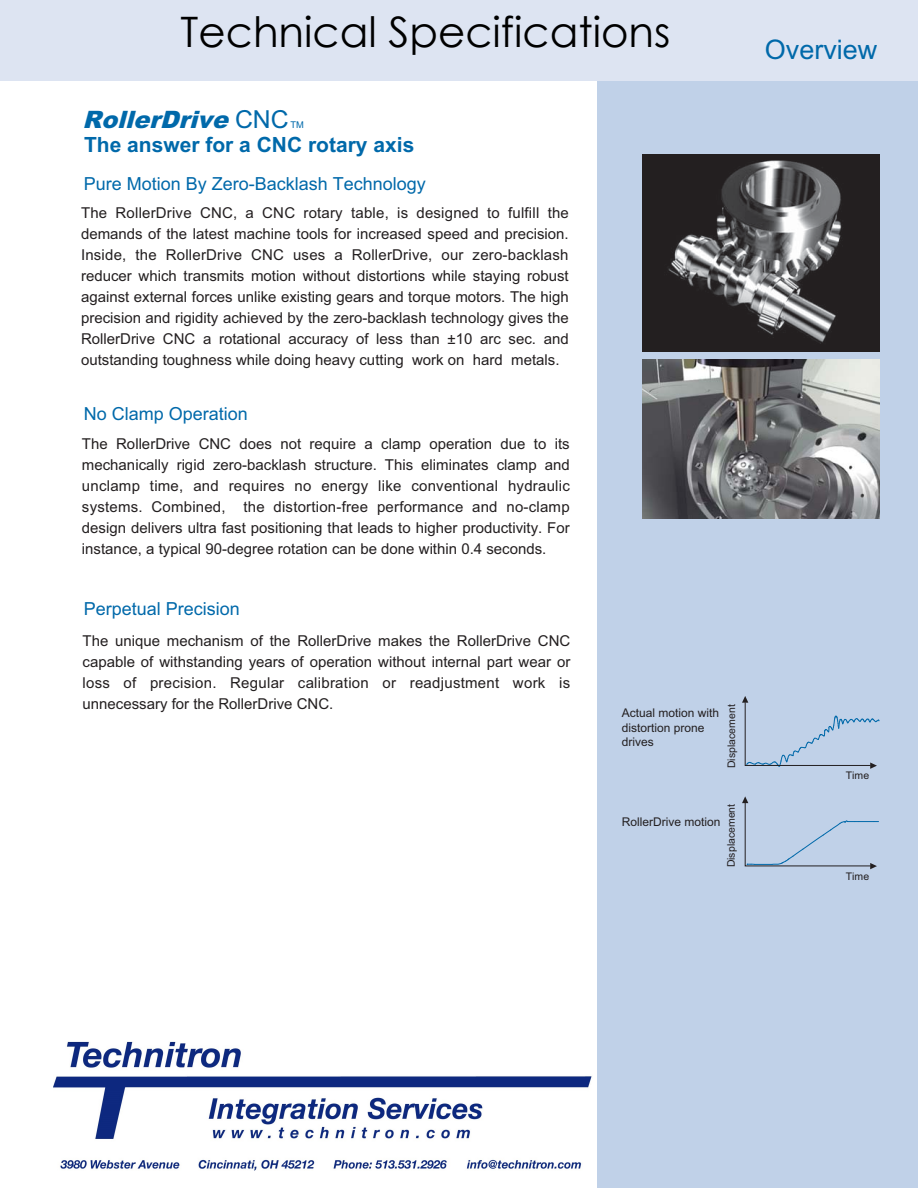
<style>
.page{position:relative;width:918px;height:1188px;background:#fff}
.page>*{position:absolute;margin:0;border:0;box-sizing:border-box;transform-origin:0 0}
.t1{font:42px "Century Gothic";color:#000}
.t2{font:27px "Arial";color:#0069aa}
.t3{font:italic 900 24px "Arial";color:#0069aa}
.t4{font:700 21px "Arial";color:#0069aa}
.t5{font:18px "Arial";color:#0069aa}
.t6{font:15px/21px "Arial";color:#231f20;text-align:justify}
.t7{font:12px/14.4px "Arial";color:#231f20}
.t8{font:10.5px "Arial";color:#231f20}
.t9{font:9.3px "Arial";color:#0069aa}
.s1{font-weight:400;font-style:normal;font-size:24.75px}
</style>
<div class="page">
<div style="left:597px;top:0;width:321px;height:1188px;background:#c0d1e8"></div>
<div style="left:0;top:0;width:918px;height:81px;background:#dde4f2"></div>
<svg style="left:742px;top:696px;width:138px;height:73px"></svg>
<img style="left:642px;top:154px;width:237px;height:197px">
<img style="left:642px;top:360px;width:237px;height:158px">
<svg style="left:742px;top:796px;width:137px;height:73px"></svg>
<img style="left:54px;top:1041px;width:538px;height:130px">
<h1 class="t1" style="left:181px;top:3px;width:491px">Technical Specifications</h1>
<h3 class="t3" style="left:83px;top:106px;width:208px">RollerDrive <span class="s1">CNC</span></h3>
<p class="t9" style="left:290px;top:122px;width:15px">TM</p>
<h3 class="t4" style="left:84px;top:137px;width:332px">The answer for a CNC rotary axis</h3>
<p class="t5" style="left:84px;top:177px;width:344px">Pure Motion By Zero-Backlash Technology</p>
<p class="t6" style="left:81px;top:204px;width:489px">The RollerDrive CNC, a CNC rotary table, is designed to fulfill the demands of the latest machine tools for increased speed and precision.<br>Inside, the RollerDrive CNC uses a RollerDrive, our zero-backlash reducer which transmits motion without distortions while staying robust against external forces unlike existing gears and torque motors. The high precision and rigidity achieved by the zero-backlash technology gives the RollerDrive CNC a rotational accuracy of less than ±10 arc sec. and outstanding toughness while doing heavy cutting work on hard metals.</p>
<p class="t5" style="left:84px;top:407px;width:166px">No Clamp Operation</p>
<p class="t6" style="left:82px;top:435px;width:489px">The RollerDrive CNC does not require a clamp operation due to its mechanically rigid zero-backlash structure. This eliminates clamp and unclamp time, and requires no energy like conventional hydraulic systems. Combined, the distortion-free performance and no-clamp design delivers ultra fast positioning that leads to higher productivity. For instance, a typical 90-degree rotation can be done within 0.4 seconds.</p>
<p class="t5" style="left:84px;top:602px;width:158px">Perpetual Precision</p>
<p class="t6" style="left:83px;top:632px;width:489px">The unique mechanism of the RollerDrive makes the RollerDrive CNC capable of withstanding years of operation without internal part wear or loss of precision. Regular calibration or readjustment work is unnecessary for the RollerDrive CNC.</p>
<p class="t7" style="left:622px;top:707px;width:99px">Actual motion with distortion prone drives</p>
<p class="t8" style="left:728px;top:768px;width:65px;rotate:-90deg">Displacement</p>
<p class="t8" style="left:727px;top:867px;width:65px;rotate:-90deg">Displacement</p>
<p class="t7" style="left:622px;top:815px;width:100px">RollerDrive motion</p>
<h2 class="t2" style="left:765px;top:40px;width:114px">Overview</h2>
<p class="t8" style="left:846px;top:771px;width:25px">Time</p>
<p class="t8" style="left:846px;top:872px;width:25px">Time</p>
</div>
